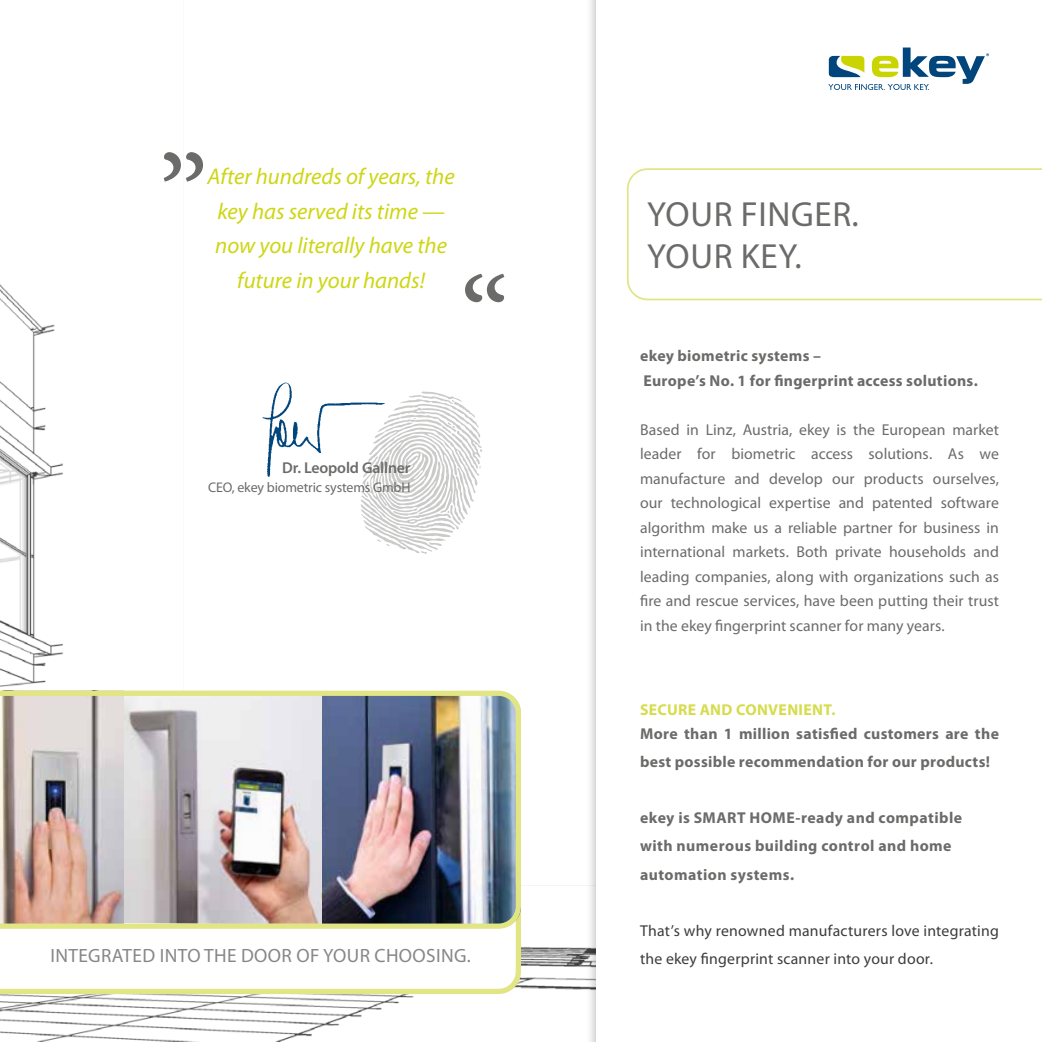
<style>
.page{position:relative;width:1042px;height:1042px;background:#fff}
.page>*{position:absolute;margin:0;border:0;box-sizing:border-box;transform-origin:0 0}
.t1{font:35px/42px "Myriad Pro";letter-spacing:.02em;color:#6b6b6a}
.t2{font:italic 22.75px/34.6px "Myriad Pro";color:#ced614;text-align:center}
.t3{font:19.25px "Myriad Pro";letter-spacing:.02em;color:#878787}
.t4{font:15.75px/24.5px "Myriad Pro";letter-spacing:.005em;color:#6b6b6a;text-align:justify}
.t5{font:700 15.75px/28px "Myriad Pro";letter-spacing:.02em;color:#6b6b6a}
.t6{font:15.75px/28px "Myriad Pro";letter-spacing:.015em;color:#3c3c3b}
.t7{font:700 15.75px "Myriad Pro";letter-spacing:.02em;color:#d6dc4d}
.t8{font:600 15.75px "Myriad Pro";letter-spacing:-.01em;color:#6b6b6a}
.t9{font:14px "Myriad Pro";letter-spacing:-.01em;color:#6b6b6a}
</style>
<div class="page">
<img style="left:0;top:178px;width:586px;height:864px">
<svg style="left:360px;top:391px;width:123px;height:163px"></svg>
<div style="left:586px;top:0;width:456px;height:1042px;background:#000;opacity:.3"></div>
<div style="left:596px;top:0;width:446px;height:1042px;background:#fff"></div>
<svg style="left:164px;top:152px;width:39px;height:30px"></svg>
<svg style="left:465px;top:274px;width:39px;height:28px"></svg>
<img style="left:263px;top:382px;width:121px;height:95px">
<svg style="left:0;top:929px;width:521px;height:65px"></svg>
<svg style="left:828px;top:47px;width:162px;height:43px"></svg>
<img style="left:0;top:690px;width:521px;height:239px">
<svg style="left:627px;top:168px;width:415px;height:132px"></svg>
<h2 class="t2" style="left:208px;top:159px;width:249px">After hundreds of years, the key has served its time — now you literally have the future in your hands!</h2>
<p class="t8" style="left:282px;top:458px;width:130px">Dr. Leopold Gallner</p>
<p class="t9" style="left:208px;top:479px;width:204px">CEO, ekey biometric systems GmbH</p>
<p class="t3" style="left:50px;top:943px;width:422px">INTEGRATED INTO THE DOOR OF YOUR CHOOSING.</p>
<h1 class="t1" style="left:647px;top:193px;width:213px">YOUR FINGER.<br>YOUR KEY.</h1>
<p class="t5" style="left:640px;top:343px;width:339px;line-height:24.5px">ekey biometric systems –<br>Europe’s No. 1 for fingerprint access solutions.</p>
<p class="t4" style="left:640px;top:417px;width:360px">Based in Linz, Austria, ekey is the European market leader for biometric access solutions. As we manufacture and develop our products ourselves, our technological expertise and patented software algorithm make us a reliable partner for business in international markets. Both private households and leading companies, along with organizations such as fire and rescue services, have been putting their trust in the ekey fingerprint scanner for many years.</p>
<p class="t7" style="left:640px;top:699px;width:197px">SECURE AND CONVENIENT.</p>
<p class="t5" style="left:640px;top:719px;width:360px">More than 1 million satisfied customers are the best possible recommendation for our products!</p>
<p class="t5" style="left:640px;top:803px;width:323px">ekey is SMART HOME-ready and compatible with numerous building control and home automation systems.</p>
<p class="t6" style="left:640px;top:916px;width:360px">That’s why renowned manufacturers love integrating the ekey fingerprint scanner into your door.</p>
</div>
